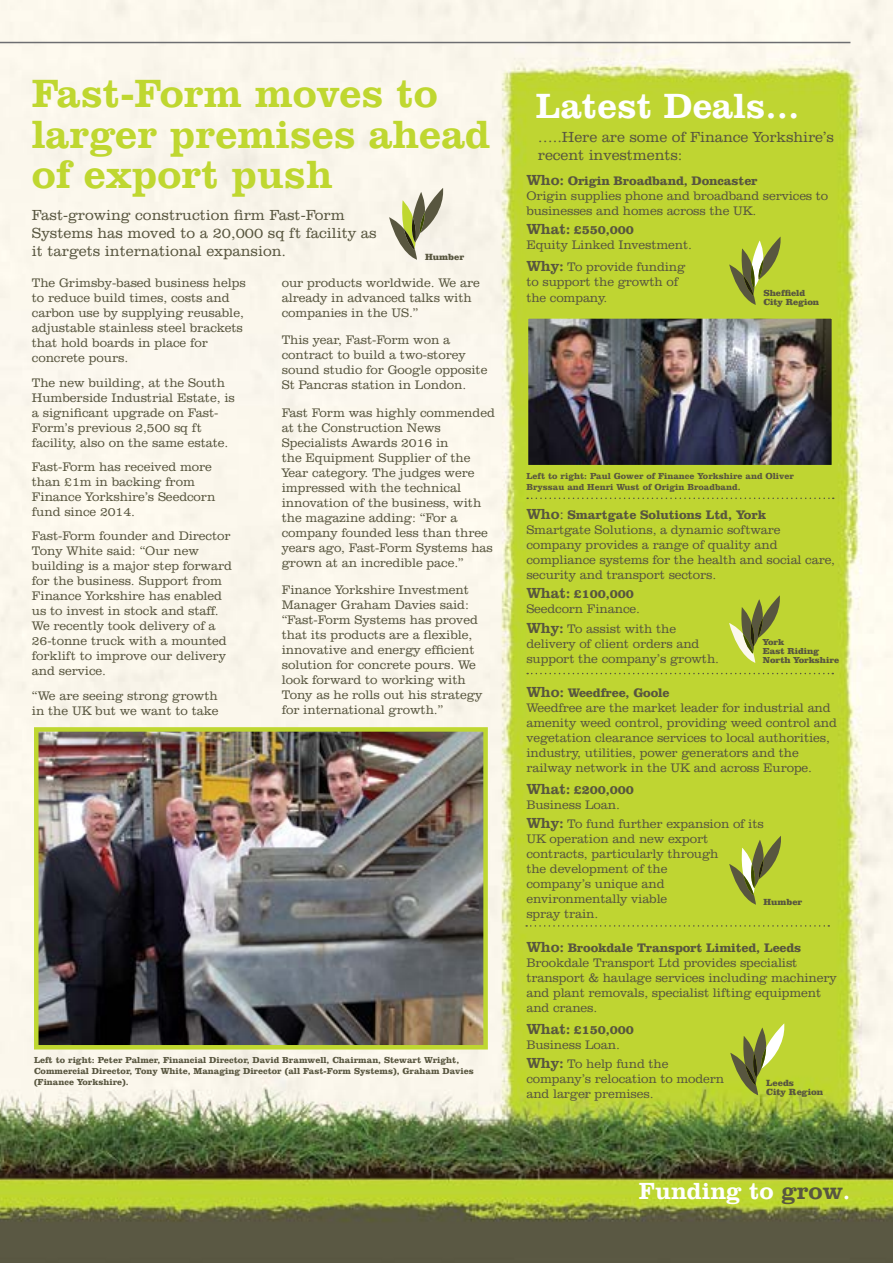
<style>
.page{position:relative;width:893px;height:1263px;background:#fff}
.page>*{position:absolute;margin:0;border:0;box-sizing:border-box;transform-origin:0 0}
.t1{font:800 40.5px/40.5px "Clarendon BT";color:#bfd730}
.t2{font:800 36px "Clarendon BT";color:#fff}
.t3{font:800 24px "Clarendon BT";color:#fff}
.t4{font:300 15px/18px "Clarendon BT";color:#58563f}
.t5{font:300 12.75px/15px "Clarendon BT";letter-spacing:-.005em;color:#58563f}
.t6{font:900 9.15px/9.1px "Clarendon BT";color:#58563f}
.t7{font:700 9px/10.8px "Clarendon BT";color:#58563f}
.t8{font:900 9px/9px "Clarendon BT";color:#58563f}
.s1{font-weight:800;font-size:15px}
.s2{font-weight:700}
.s3{font-size:15px}
.s4{color:#58563f}
</style>
<div class="page">
<img style="left:0;top:0;width:893px;height:1263px">
<hr style="left:0;top:42px;width:850px;height:1px;background:#6d6e71">
<img style="left:39px;top:732px;width:444px;height:312px">
<div style="left:34px;top:727px;width:454px;height:322px;border:4px solid #bfd730"></div>
<svg style="left:389px;top:188px;width:58px;height:72px;background:#c6c4ac"></svg>
<svg style="left:527px;top:498px;width:307px;height:1px"></svg>
<svg style="left:729px;top:595px;width:54px;height:68px;background:#a7b542"></svg>
<svg style="left:526px;top:925px;width:303px;height:2px"></svg>
<svg style="left:730px;top:1023px;width:58px;height:72px;background:#a8b644"></svg>
<svg style="left:729px;top:836px;width:55px;height:69px;background:#a5b340"></svg>
<img style="left:529px;top:320px;width:301px;height:144px">
<div style="left:526px;top:317px;width:307px;height:150px;border:2px solid #bfd730"></div>
<svg style="left:729px;top:237px;width:55px;height:68px;background:#a5b441"></svg>
<svg style="left:527px;top:673px;width:306px;height:1px"></svg>
<h1 class="t1" style="left:32px;top:72px;width:460px">Fast-Form moves to larger premises ahead of export push</h1>
<p class="t4" style="left:32px;top:205px;width:346px">Fast-growing construction firm Fast-Form<br>Systems has moved to a 20,000 sq ft facility as it targets international expansion.</p>
<p class="t6" style="left:425px;top:252px;width:41px">Humber</p>
<p class="t5" style="left:32px;top:275px;width:215px">The Grimsby-based business helps to reduce build times, costs and carbon use by supplying reusable, adjustable stainless steel brackets that hold boards in place for concrete pours.</p>
<p class="t5" style="left:32px;top:374px;width:205px">The new building, at the South<br>Humberside Industrial Estate, is a significant upgrade on Fast-<br>Form’s previous 2,500 sq ft facility, also on the same estate.</p>
<p class="t5" style="left:32px;top:459px;width:185px">Fast-Form has received more than £1m in backing from<br>Finance Yorkshire’s Seedcorn fund since 2014.</p>
<p class="t5" style="left:32px;top:528px;width:202px">Fast-Form founder and Director<br>Tony White said: “Our new building is a major step forward for the business. Support from<br>Finance Yorkshire has enabled us to invest in stock and staff.<br>We recently took delivery of a<br>26-tonne truck with a mounted forklift to improve our delivery and service.</p>
<p class="t5" style="left:32px;top:687px;width:188px">“We are seeing strong growth in the UK but we want to take</p>
<p class="t5" style="left:282px;top:275px;width:200px">our products worldwide. We are already in advanced talks with companies in the US.”</p>
<p class="t5" style="left:282px;top:332px;width:207px">This year, Fast-Form won a contract to build a two-storey sound studio for Google opposite<br>St Pancras station in London.</p>
<p class="t5" style="left:282px;top:405px;width:215px">Fast Form was highly commended at the Construction News<br>Specialists Awards 2016 in<br>the Equipment Supplier of the<br>Year category. The judges were impressed with the technical innovation of the business, with the magazine adding: “For a company founded less than three years ago, Fast-Form Systems has grown at an incredible pace.”</p>
<p class="t5" style="left:282px;top:582px;width:202px">Finance Yorkshire Investment<br>Manager Graham Davies said: “Fast-Form Systems has proved that its products are a flexible, innovative and energy efficient solution for concrete pours. We look forward to working with<br>Tony as he rolls out his strategy for international growth.”</p>
<p class="t7" style="left:34px;top:1055px;width:441px">Left to right: Peter Palmer, Financial Director, David Bramwell, Chairman, Stewart Wright,<br>Commercial Director, Tony White, Managing Director (all Fast-Form Systems), Graham Davies (Finance Yorkshire).</p>
<h2 class="t2" style="left:536px;top:84px;width:265px">Latest Deals...</h2>
<p class="t4" style="left:538px;top:128px;width:297px">…..Here are some of Finance Yorkshire’s recent investments:</p>
<p class="t5" style="left:526px;top:173px;width:303px"><span class="s1">Who:</span> <span class="s2">Origin Broadband, Doncaster<br></span>Origin supplies phone and broadband services to businesses and homes across the UK.</p>
<p class="t5" style="left:526px;top:222px;width:167px"><span class="s1">What:</span> <span class="s2">£550,000<br></span>Equity Linked Investment.</p>
<p class="t5" style="left:526px;top:259px;width:160px"><span class="s1">Why:</span> To provide funding to support the growth of the company.</p>
<p class="t8" style="left:763px;top:288px;width:57px">Sheffield<br>City Region</p>
<p class="t7" style="left:526px;top:470px;width:269px">Left to right: Paul Gower of Finance Yorkshire and Oliver<br>Bryssau and Henri Wust of Origin Broadband.</p>
<p class="t5" style="left:526px;top:507px;width:310px"><span class="s1">Who</span><span class="s3">:</span> <span class="s2">Smartgate Solutions Ltd, York<br></span>Smartgate Solutions, a dynamic software company provides a range of quality and compliance systems for the health and social care, security and transport sectors.</p>
<p class="t5" style="left:526px;top:586px;width:115px"><span class="s1">What:</span> <span class="s2">£100,000<br></span>Seedcorn Finance.</p>
<p class="t5" style="left:526px;top:620px;width:194px"><span class="s1">Why:</span> To assist with the delivery of client orders and support the company’s growth.</p>
<p class="t5" style="left:526px;top:685px;width:312px"><span class="s1">Who:</span> <span class="s2">Weedfree, Goole<br></span>Weedfree are the market leader for industrial and amenity weed control, providing weed control and vegetation clearance services to local authorities, industry, utilities, power generators and the railway network in the UK and across Europe.</p>
<p class="t5" style="left:526px;top:781px;width:109px"><span class="s1">What:</span> <span class="s2">£200,000<br></span>Business Loan.</p>
<p class="t5" style="left:526px;top:816px;width:239px"><span class="s1">Why:</span> To fund further expansion of its<br>UK operation and new export contracts, particularly through<br>the development of the<br>company’s unique and environmentally viable<br>spray train.</p>
<p class="t5" style="left:526px;top:940px;width:312px"><span class="s1">Who:</span> <span class="s2">Brookdale Transport Limited, Leeds </span>Brookdale Transport Ltd provides specialist transport &amp; haulage services including machinery and plant removals, specialist lifting equipment and cranes.</p>
<p class="t5" style="left:526px;top:1022px;width:109px"><span class="s1">What:</span> <span class="s2">£150,000<br></span>Business Loan.</p>
<p class="t5" style="left:526px;top:1056px;width:199px"><span class="s1">Why:</span> To help fund the company’s relocation to modern and larger premises.</p>
<p class="t8" style="left:763px;top:637px;width:78px">York<br>East Riding<br>North Yorkshire</p>
<p class="t6" style="left:764px;top:897px;width:40px">Humber</p>
<p class="t6" style="left:766px;top:1078px;width:58px">Leeds<br>City Region</p>
<h3 class="t3" style="left:639px;top:1176px;width:213px">Funding to <span class="s4">grow</span>.</h3>
</div>
